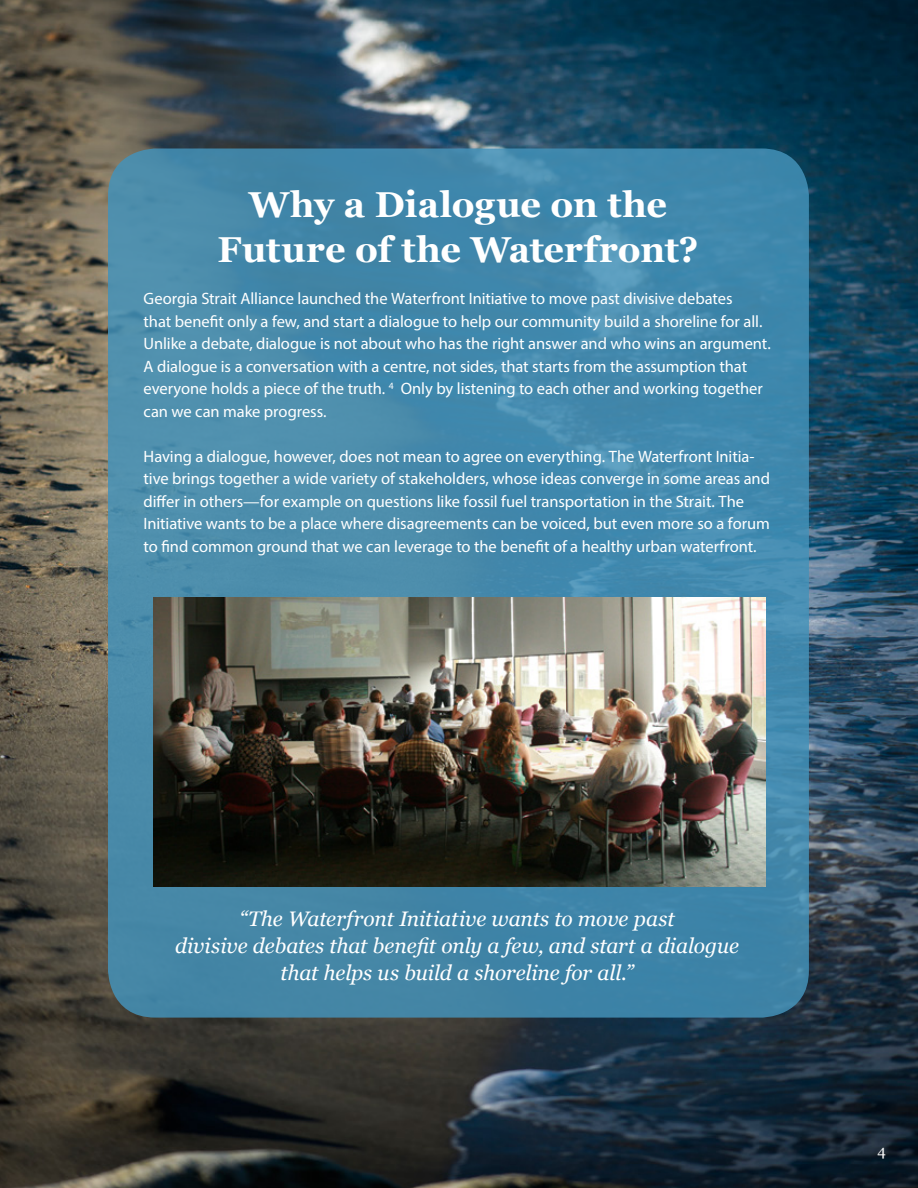
<style>
.page{position:relative;width:918px;height:1188px;background:#fff}
.page>*{position:absolute;margin:0;border:0;box-sizing:border-box;transform-origin:0 0}
.t1{font:700 36px/44.2px "Georgia";letter-spacing:-.005em;color:#fff;text-align:center}
.t2{font:italic 21px/27px "Georgia";letter-spacing:-.005em;color:#fff;text-align:center}
.t3{font:16.5px/22.5px "Myriad Pro";letter-spacing:-.005em;color:#fff}
.t4{font:15px "Georgia";color:#fff}
</style>
<div class="page">
<img style="left:1px;top:0;width:917px;height:1188px">
<div style="left:108px;top:148px;width:701px;height:870px;background:linear-gradient(to bottom,#468bae,#4588a8);border-radius:47px"></div>
<img style="left:153px;top:597px;width:612px;height:289px">
<h1 class="t1" style="left:217px;top:183px;width:483px">Why a Dialogue on the<br>Future of the Waterfront?</h1>
<p class="t3" style="left:144px;top:287px;width:629px">Georgia Strait Alliance launched the Waterfront Initiative to move past divisive debates<br>that benefit only a few, and start a dialogue to help our community build a shoreline for all.<br>Unlike a debate, dialogue is not about who has the right answer and who wins an argument.<br>A dialogue is a conversation with a centre, not sides, that starts from the assumption that everyone holds a piece of the truth. <sup>4</sup> Only by listening to each other and working together can we can make progress.</p>
<p class="t3" style="left:144px;top:445px;width:628px">Having a dialogue, however, does not mean to agree on everything. The Waterfront Initia&shy;tive brings together a wide variety of stakeholders, whose ideas converge in some areas and differ in others—for example on questions like fossil fuel transportation in the Strait. The Initiative wants to be a place where disagreements can be voiced, but even more so a forum to find common ground that we can leverage to the benefit of a healthy urban waterfront.</p>
<p class="t2" style="left:175px;top:906px;width:565px">“The Waterfront Initiative wants to move past<br>divisive debates that benefit only a few, and start a dialogue that helps us build a shoreline for all.”</p>
<p class="t4" style="left:878px;top:1142px;width:10px">4</p>
</div>
